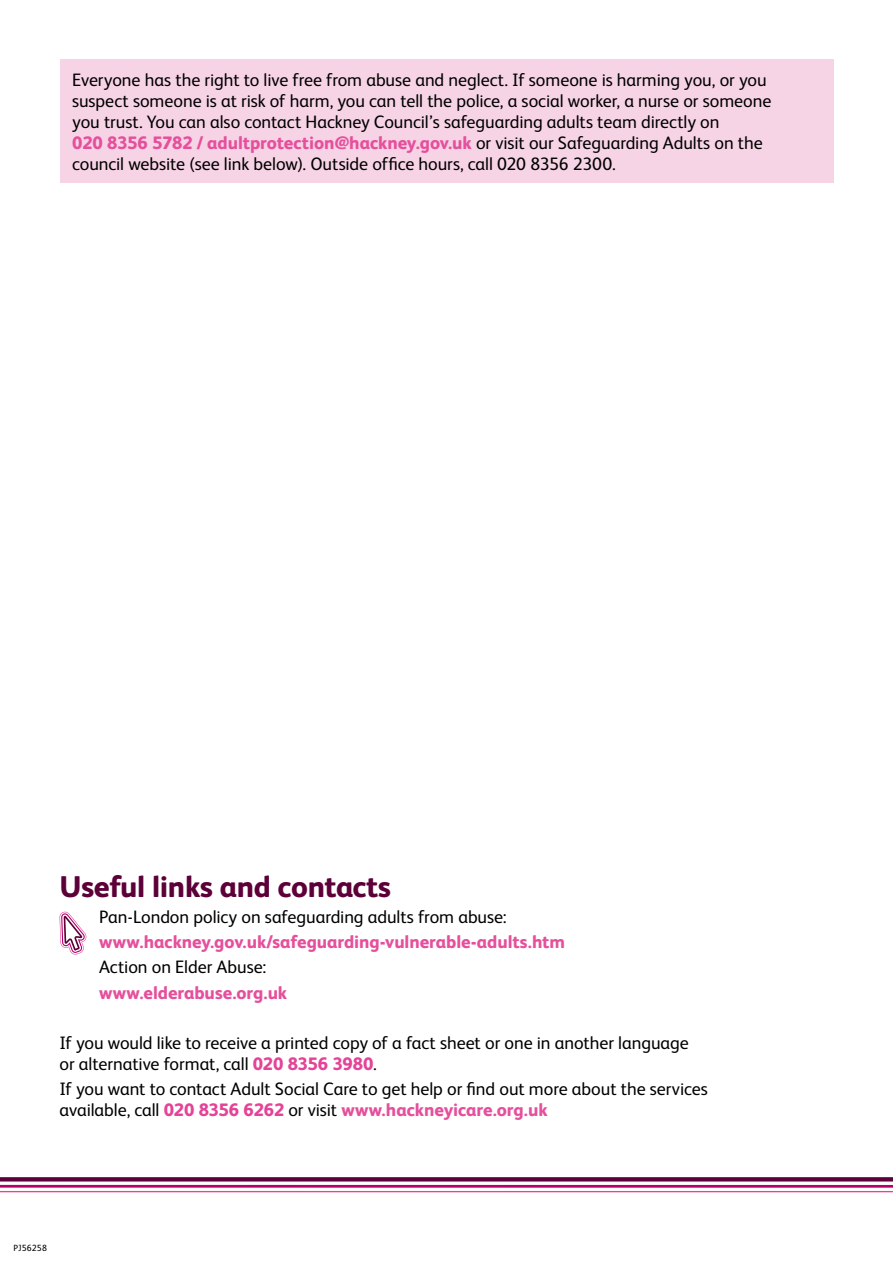
<style>
.page{position:relative;width:893px;height:1263px;background:#fff}
.page>*{position:absolute;margin:0;border:0;box-sizing:border-box;transform-origin:0 0}
.t1{font:800 30px "FS Albert";letter-spacing:-.01em;color:#5d0039}
.t2{font:18px/21px "FS Albert";letter-spacing:-.005em;color:#000}
.t3{font:800 18px "FS Albert";letter-spacing:-.005em;color:#e54f9c}
.t4{font:9px "FS Albert";letter-spacing:.01em;color:#000}
.s1{font-weight:800;color:#e54f9c}
.s2{font-weight:800;color:#e44398}
</style>
<div class="page">
<svg style="left:0;top:1177px;width:893px;height:16px"></svg>
<div style="left:60px;top:60px;width:773px;height:123px;background:#f7d4e5"></div>
<svg style="left:60px;top:912px;width:26px;height:42px"></svg>
<p class="t2" style="left:72px;top:69px;width:701px">Everyone has the right to live free from abuse and neglect. If someone is harming you, or you suspect someone is at risk of harm, you can tell the police, a social worker, a nurse or someone you trust. You can also contact Hackney Council’s safeguarding adults team directly on<br><span class="s1">020 8356 5782 / adultprotection@hackney.gov.uk</span> or visit our Safeguarding Adults on the council website (see link below). Outside office hours, call 020 8356 2300.</p>
<h1 class="t1" style="left:60px;top:865px;width:333px">Useful links and contacts</h1>
<p class="t2" style="left:99px;top:905px;width:409px">Pan-London policy on safeguarding adults from abuse:</p>
<p class="t3" style="left:99px;top:929px;width:468px">www.hackney.gov.uk/safeguarding-vulnerable-adults.htm</p>
<p class="t2" style="left:99px;top:956px;width:169px">Action on Elder Abuse:</p>
<p class="t3" style="left:99px;top:979px;width:190px">www.elderabuse.org.uk</p>
<p class="t2" style="left:60px;top:1031px;width:631px">If you would like to receive a printed copy of a fact sheet or one in another language or alternative format, call <span class="s2">020 8356 3980</span>.</p>
<p class="t2" style="left:60px;top:1078px;width:650px">If you want to contact Adult Social Care to get help or find out more about the services available, call <span class="s2">020 8356 6262</span> or visit <span class="s1">www.hackneyicare.org.uk</span></p>
<p class="t4" style="left:14px;top:1241px;width:35px">PJ56258</p>
</div>
